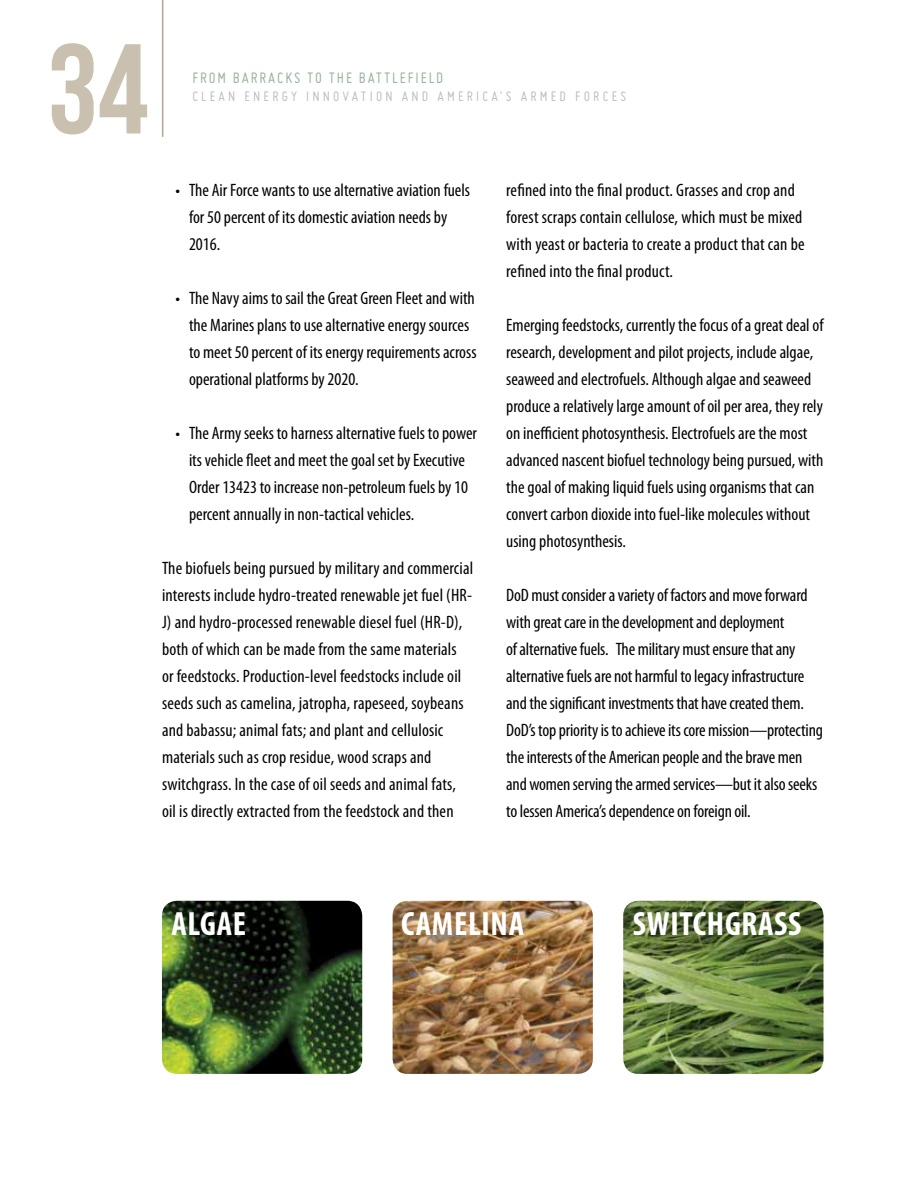
<style>
.page{position:relative;width:918px;height:1188px;background:#fff}
.page>*{position:absolute;margin:0;border:0;box-sizing:border-box;transform-origin:0 0}
.t1{font:127.5px "Bebas Neue";color:#c9c0af}
.t2{font:700 condensed 33.75px "Myriad Pro";letter-spacing:.02em;color:#fff}
.t3{font:condensed 18px/27px "Myriad Pro";color:#000}
.t4{font:16.5px "Miso";letter-spacing:.115em;color:#97b49c}
.t5{font:15px "Miso";letter-spacing:.215em;color:#bcbec0}
</style>
<div class="page">
<hr style="left:162px;top:0;width:1px;height:137px;background:#b2a78f">
<img style="left:162px;top:901px;width:200px;height:173px">
<img style="left:393px;top:901px;width:200px;height:173px">
<img style="left:623px;top:901px;width:201px;height:173px">
<p class="t1" style="left:47px;top:19px;width:102px">34</p>
<p class="t4" style="left:192px;top:69px;width:253px">FROM BARRACKS TO THE BATTLEFIELD</p>
<p class="t5" style="left:192px;top:88px;width:435px">CLEAN ENERGY I NNOVATION AND AMERICA’S ARMED FORCES</p>
<p class="t3" style="left:189px;top:176px;width:283px;text-indent:-14px">• The Air Force wants to use alternative aviation fuels for 50 percent of its domestic aviation needs by<br>2016.</p>
<p class="t3" style="left:189px;top:284px;width:289px;text-indent:-14px">• The Navy aims to sail the Great Green Fleet and with the Marines plans to use alternative energy sources to meet 50 percent of its energy requirements across operational platforms by 2020.</p>
<p class="t3" style="left:189px;top:419px;width:289px;text-indent:-14px">• The Army seeks to harness alternative fuels to power its vehicle fleet and meet the goal set by Executive Order 13423 to increase non-petroleum fuels by 10 percent annually in non-tactical vehicles.</p>
<p class="t3" style="left:162px;top:554px;width:313px">The biofuels being pursued by military and commercial interests include hydro-treated renewable jet fuel (HR-J) and hydro-processed renewable diesel fuel (HR-D), both of which can be made from the same materials<br>or feedstocks. Production-level feedstocks include oil seeds such as camelina, jatropha, rapeseed, soybeans and babassu; animal fats; and plant and cellulosic materials such as crop residue, wood scraps and switchgrass. In the case of oil seeds and animal fats, oil is directly extracted from the feedstock and then</p>
<p class="t3" style="left:506px;top:177px;width:300px">refined into the final product. Grasses and crop and forest scraps contain cellulose, which must be mixed with yeast or bacteria to create a product that can be refined into the final product.</p>
<p class="t3" style="left:506px;top:312px;width:319px">Emerging feedstocks, currently the focus of a great deal of research, development and pilot projects, include algae, seaweed and electrofuels. Although algae and seaweed produce a relatively large amount of oil per area, they rely on inefficient photosynthesis. Electrofuels are the most advanced nascent biofuel technology being pursued, with the goal of making liquid fuels using organisms that can convert carbon dioxide into fuel-like molecules without using photosynthesis.</p>
<p class="t3" style="left:506px;top:582px;width:318px">DoD must consider a variety of factors and move forward with great care in the development and deployment<br>of alternative fuels. The military must ensure that any alternative fuels are not harmful to legacy infrastructure and the significant investments that have created them.<br>DoD’s top priority is to achieve its core mission—protecting the interests of the American people and the brave men and women serving the armed services—but it also seeks to lessen America’s dependence on foreign oil.</p>
<p class="t2" style="left:171px;top:903px;width:76px">ALGAE</p>
<p class="t2" style="left:401px;top:903px;width:123px">CAMELINA</p>
<p class="t2" style="left:633px;top:903px;width:141px">SWITCHGRASS</p>
</div>
